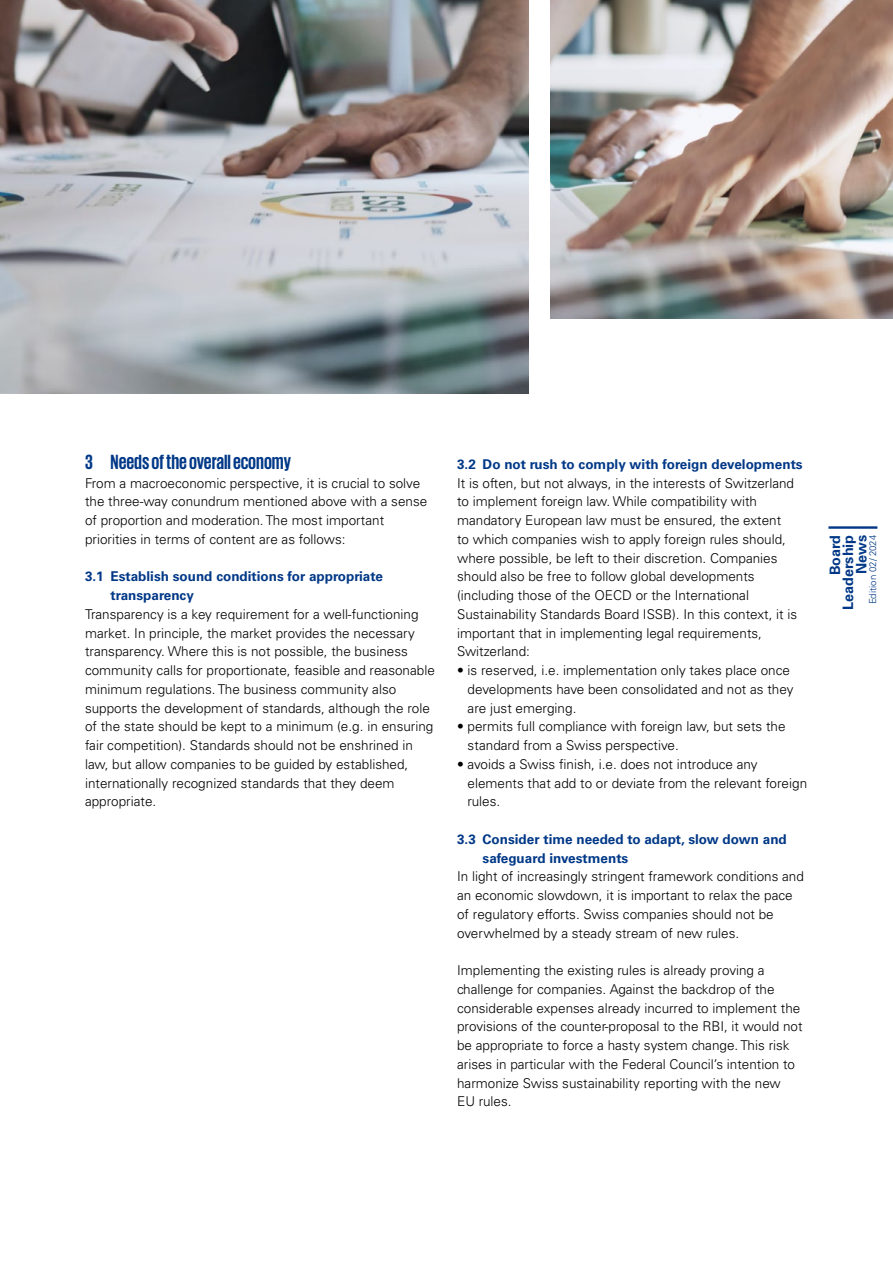
<style>
.page{position:relative;width:893px;height:1263px;background:#fff}
.page>*{position:absolute;margin:0;border:0;box-sizing:border-box;transform-origin:0 0}
.t1{font:700 21px "KPMG";color:#003887}
.t2{font:700 14.4px/13.2px "Univers LT Std";color:#003887;text-align:right}
.t3{font:300 13.5px/18.8px "Univers LT Std";color:#000}
.t4{font:700 13.5px/18.8px "Univers LT Std";color:#003887}
.t5{font:300 9.6px "Univers LT Std";color:#003887}
</style>
<div class="page">
<img style="left:0;top:0;width:529px;height:394px">
<img style="left:550px;top:0;width:343px;height:319px">
<hr style="left:828px;top:526px;width:49px;height:3px;background:#003887">
<h1 class="t1" style="left:85px;top:451px;width:207px">3 Needs of the overall economy</h1>
<p class="t3" style="left:85px;top:473px;width:344px">From a macroeconomic perspective, it is crucial to solve the three-way conundrum mentioned above with a sense of proportion and moderation. The most important priorities in terms of content are as follows:</p>
<p class="t4" style="left:111px;top:567px;width:274px;text-indent:-26px">3.1 Establish sound conditions for appropriate transparency</p>
<p class="t3" style="left:85px;top:605px;width:351px">Transparency is a key requirement for a well-functioning market. In principle, the market provides the necessary transparency. Where this is not possible, the business community calls for proportionate, feasible and reasonable minimum regulations. The business community also supports the development of standards, although the role of the state should be kept to a minimum (e.g. in ensuring fair competition). Standards should not be enshrined in law, but allow companies to be guided by established, internationally recognized standards that they deem appropriate.</p>
<p class="t4" style="left:457px;top:455px;width:347px">3.2 Do not rush to comply with foreign developments</p>
<p class="t3" style="left:457px;top:473px;width:342px">It is often, but not always, in the interests of Switzerland to implement foreign law. While compatibility with mandatory European law must be ensured, the extent<br>to which companies wish to apply foreign rules should, where possible, be left to their discretion. Companies should also be free to follow global developments (including those of the OECD or the International Sustainability Standards Board ISSB). In this context, it is important that in implementing legal requirements, Switzerland:</p>
<p class="t3" style="left:468px;top:661px;width:327px;text-indent:-11px">• is reserved, i.e. implementation only takes place once developments have been consolidated and not as they are just emerging.</p>
<p class="t3" style="left:468px;top:717px;width:320px;text-indent:-11px">• permits full compliance with foreign law, but sets the standard from a Swiss perspective.</p>
<p class="t3" style="left:468px;top:755px;width:341px;text-indent:-11px">• avoids a Swiss finish, i.e. does not introduce any elements that add to or deviate from the relevant foreign rules.</p>
<p class="t4" style="left:483px;top:830px;width:306px;text-indent:-26px">3.3 Consider time needed to adapt, slow down and safeguard investments</p>
<p class="t3" style="left:457px;top:867px;width:348px">In light of increasingly stringent framework conditions and an economic slowdown, it is important to relax the pace of regulatory efforts. Swiss companies should not be overwhelmed by a steady stream of new rules.</p>
<p class="t3" style="left:457px;top:961px;width:347px">Implementing the existing rules is already proving a challenge for companies. Against the backdrop of the considerable expenses already incurred to implement the provisions of the counter-proposal to the RBI, it would not be appropriate to force a hasty system change. This risk arises in particular with the Federal Council’s intention to harmonize Swiss sustainability reporting with the new<br>EU rules.</p>
<p class="t2" style="left:828px;top:610px;width:77px;rotate:-90deg">Board<br>Leadership<br>News</p>
<p class="t5" style="left:867px;top:604px;width:71px;rotate:-90deg">Edition 02/ 2024</p>
</div>
